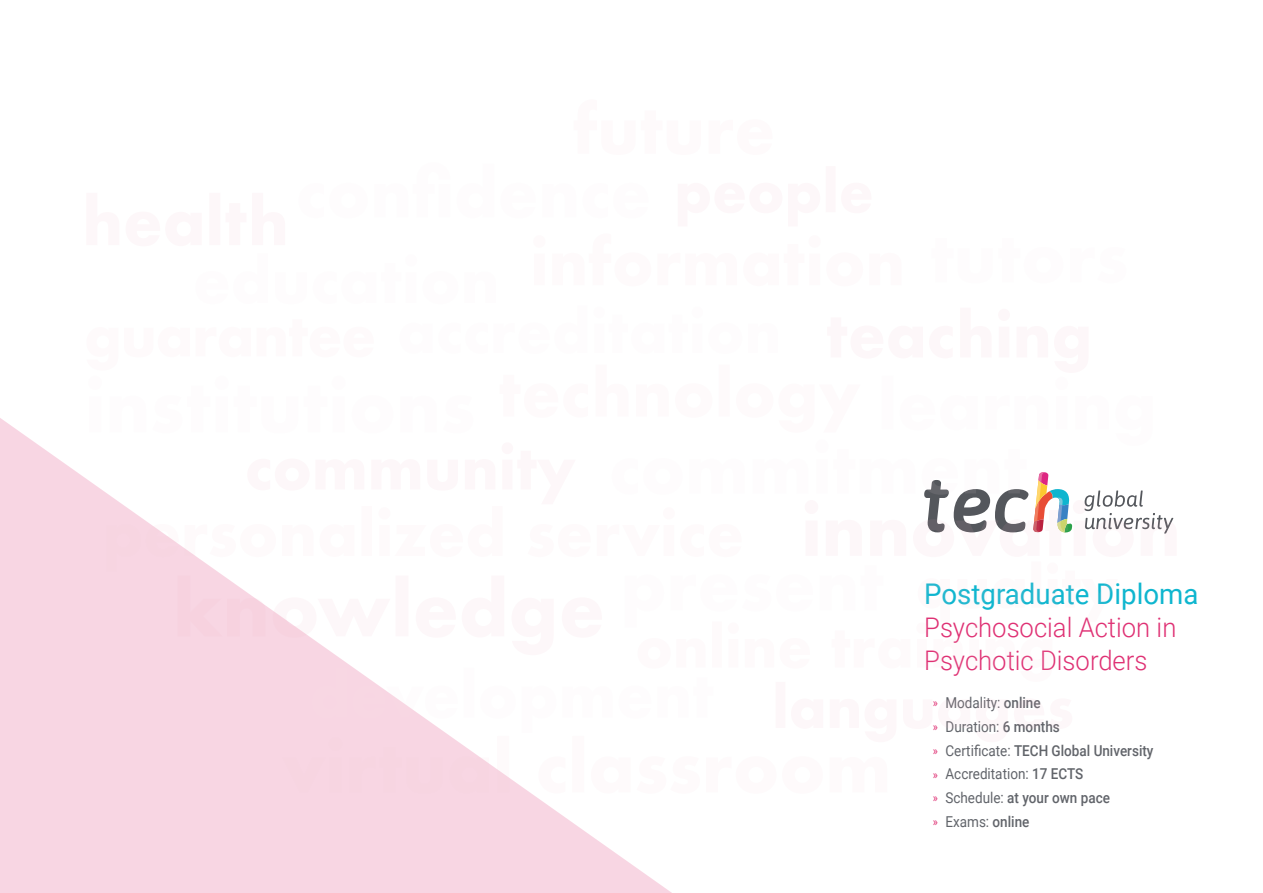
<style>
.page{position:relative;width:1263px;height:893px;background:#fff}
.page>*{position:absolute;margin:0;border:0;box-sizing:border-box;transform-origin:0 0}
.t1{font:28.5px "Roboto";color:#0fb6cf}
.t2{font:300 27px/33px "Roboto";color:#df3174;scale:.95 1}
.t3{font:15px/23.7px "Roboto";color:#61646a;scale:.9 1}
.s1{font-size:12px;color:#df3174}
.s2{font-weight:500}
</style>
<div class="page">
<svg style="left:0;top:418px;width:672px;height:475px;background:#f8dae5"></svg>
<svg style="left:86px;top:418px;width:1088px;height:376px"></svg>
<h1 class="t1" style="left:924px;top:574px;width:276px">Postgraduate Diploma</h1>
<h2 class="t2" style="left:924px;top:610px;width:267px">Psychosocial Action in<br>Psychotic Disorders</h2>
<p class="t3" style="left:933px;top:690px;width:247px"><span class="s1">»</span> Modality: <span class="s2">online<br></span><span class="s1">»</span> Duration: <span class="s2">6 months<br></span><span class="s1">»</span> Certificate: <span class="s2">TECH Global University </span><span class="s1">»</span> Accreditation: <span class="s2">17 ECTS<br></span><span class="s1">»</span> Schedule: <span class="s2">at your own pace<br></span><span class="s1">»</span> Exams: <span class="s2">online</span></p>
</div>
